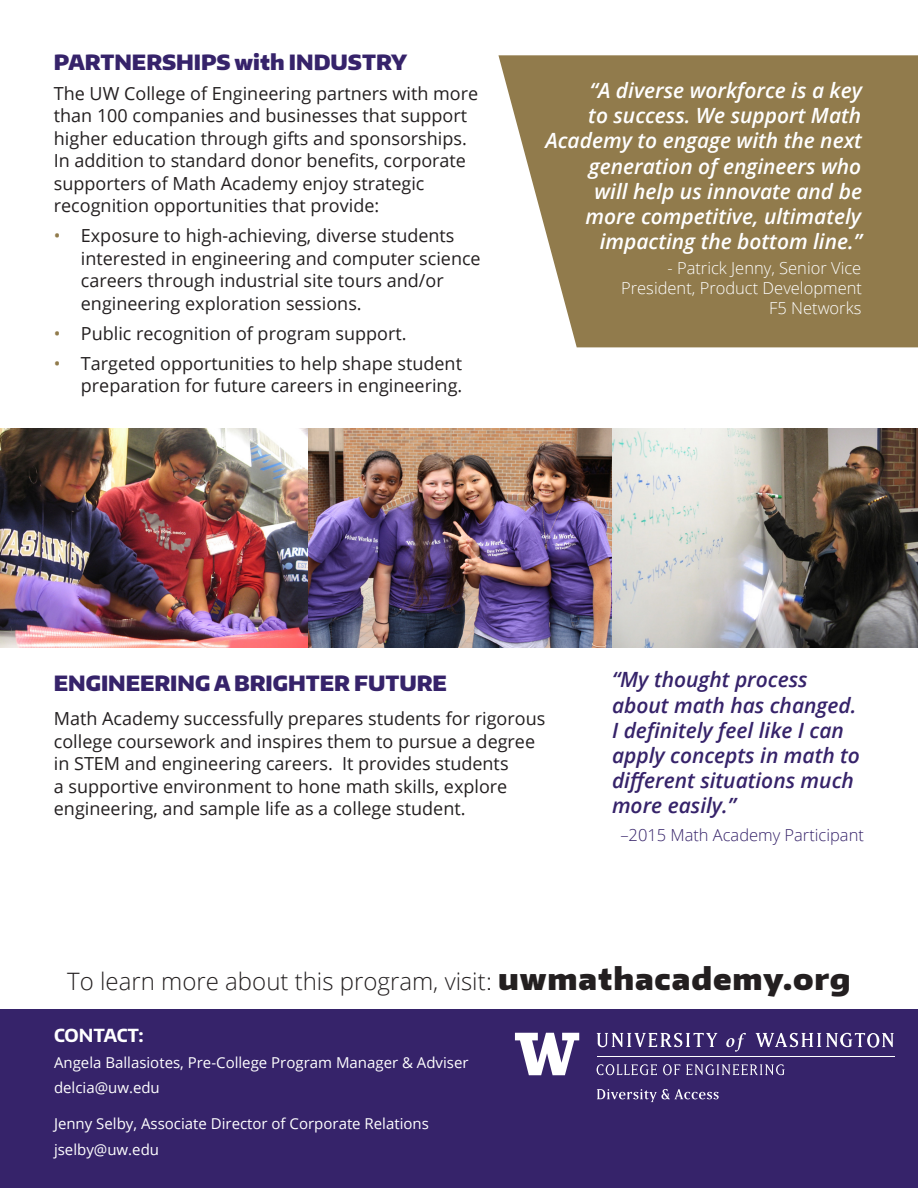
<style>
.page{position:relative;width:918px;height:1188px;background:#fff}
.page>*{position:absolute;margin:0;border:0;box-sizing:border-box;transform-origin:0 0}
.t1{font:300 24px "Open Sans";color:#231f20}
.t2{font:italic 600 21px/25.2px "Open Sans";color:#fff;text-align:right}
.t3{font:italic 600 21px/25.2px "Open Sans";color:#36236a}
.t4{font:900 21px "Encode Sans Normal";color:#36236a}
.t5{font:18px/22.5px "Open Sans";color:#231f20}
.t6{font:700 18px "Encode Sans Normal";letter-spacing:-.005em;color:#fff}
.t7{font:300 16.5px/19.8px "Open Sans";color:#fff;text-align:right}
.t8{font:300 16.5px "Open Sans";color:#36236a}
.t9{font:15px "Open Sans";color:#fff}
.s1{color:#917b4c}
.s2{font-family:"Frutiger LT"}
.s3{font-family:"Encode Sans Normal";font-weight:900;font-size:30px}
</style>
<div class="page">
<img style="left:0;top:428px;width:918px;height:220px">
<svg style="left:498px;top:55px;width:420px;height:292px;background:#9f8c63"></svg>
<div style="left:0;top:1010px;width:918px;height:178px;background:#36236a"></div>
<svg style="left:515px;top:1033px;width:64px;height:42px"></svg>
<hr style="left:597px;top:1056px;width:297px;height:1px;background:#fff">
<svg style="left:597px;top:1064px;width:60px;height:11px"></svg>
<svg style="left:663px;top:1064px;width:17px;height:11px"></svg>
<svg style="left:686px;top:1064px;width:99px;height:11px"></svg>
<svg style="left:596px;top:1033px;width:298px;height:19px"></svg>
<svg style="left:597px;top:1089px;width:122px;height:13px"></svg>
<p class="t4" style="left:54px;top:48px;width:355px">PARTNERSHIPS with INDUSTRY</p>
<p class="t5" style="left:54px;top:81px;width:426px">The UW College of Engineering partners with more than 100 companies and businesses that support higher education through gifts and sponsorships.<br>In addition to standard donor benefits, corporate supporters of Math Academy enjoy strategic recognition opportunities that provide:</p>
<p class="t5" style="left:81px;top:224px;width:401px;text-indent:-27px"><span class="s1">•</span> Exposure to high-achieving, diverse students interested in engineering and computer science careers through industrial site tours and/or engineering exploration sessions.</p>
<p class="t5" style="left:54px;top:321px;width:354px"><span class="s1">•</span> Public recognition of program support.</p>
<p class="t5" style="left:54px;top:351px;width:410px;text-align:right"><span class="s1">•</span> Targeted opportunities to help shape student preparation for future careers in engineering.</p>
<p class="t2" style="left:545px;top:77px;width:318px">“A diverse workforce is a key<br>to success. We support Math<br>Academy to engage with the next generation of engineers who<br>will help us innovate and be more competitive, ultimately impacting the bottom line.”</p>
<p class="t7" style="left:621px;top:258px;width:242px">- Patrick Jenny, Senior Vice<br>President, Product Development<br>F5 Networks</p>
<p class="t4" style="left:54px;top:669px;width:395px">ENGINEERING A BRIGHTER FUTURE</p>
<p class="t5" style="left:54px;top:707px;width:493px">Math Academy successfully prepares students for rigorous college coursework and inspires them to pursue a degree in STEM and engineering careers. It provides students<br>a supportive environment to hone math skills, explore engineering, and sample life as a college student.</p>
<p class="t3" style="left:612px;top:667px;width:249px">“My thought process about math has changed.<br>I definitely feel like I can apply concepts in math to different situations much more easily.”</p>
<p class="t8" style="left:620px;top:823px;width:245px">–2015 Math Academy Participant</p>
<p class="t1" style="left:67px;top:965px;width:785px">To learn more about this program, visit<span class="s2">:</span> <span class="s3">uwmathacademy.org</span></p>
<p class="t6" style="left:54px;top:1024px;width:91px">CONTACT:</p>
<p class="t9" style="left:54px;top:1052px;width:416px">Angela Ballasiotes, Pre-College Program Manager &amp; Adviser</p>
<p class="t9" style="left:54px;top:1078px;width:107px">delcia@uw.edu</p>
<p class="t9" style="left:54px;top:1114px;width:376px">Jenny Selby, Associate Director of Corporate Relations</p>
<p class="t9" style="left:54px;top:1139px;width:107px">jselby@uw.edu</p>
</div>
